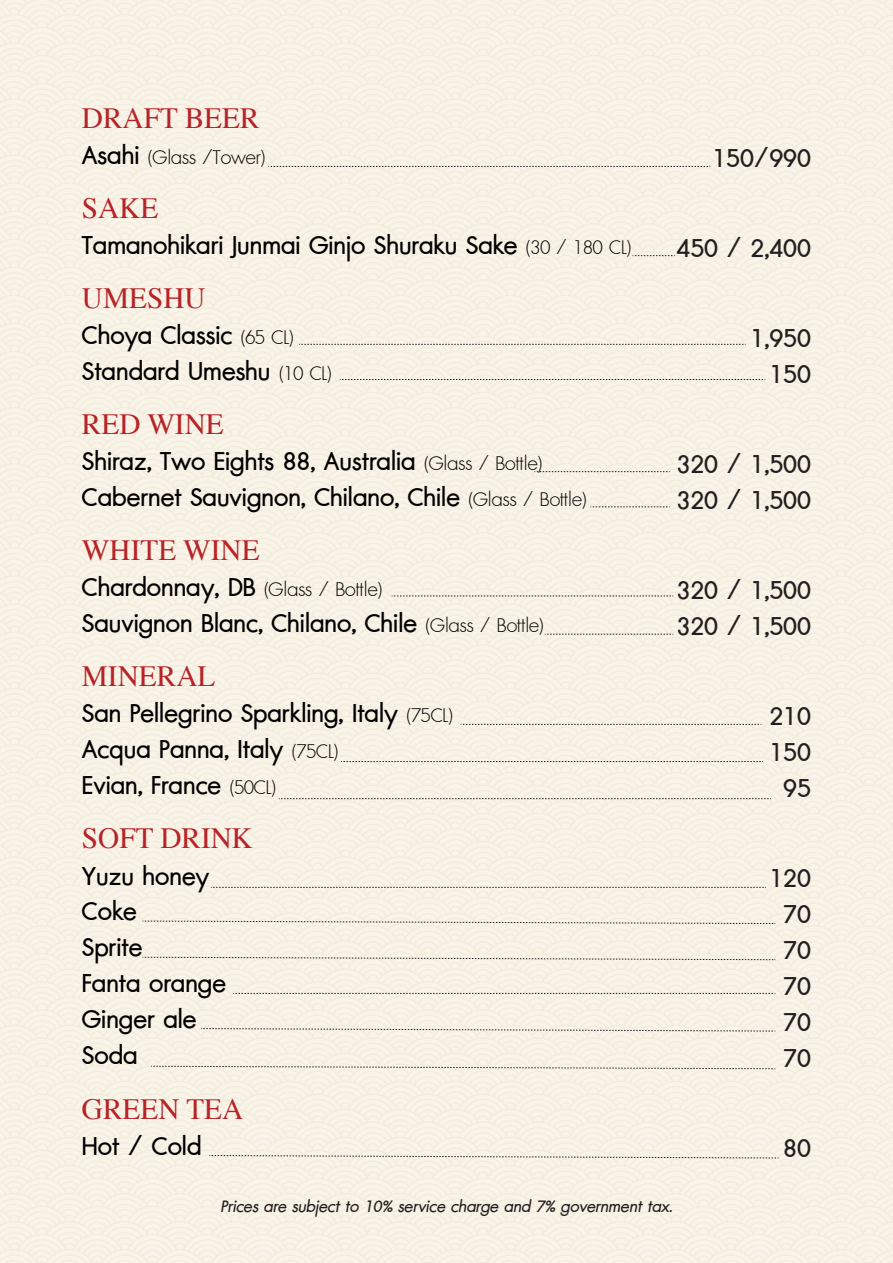
<style>
.page{position:relative;width:893px;height:1263px;background:#fff}
.page>*{position:absolute;margin:0;border:0;box-sizing:border-box;transform-origin:0 0}
.t1{font:33.75px/36px "DB Adman X";color:#010101}
.t2{font:33.75px/36px "DB Adman X";color:#231f20;text-align:center}
.t3{font:29.25px "Times";color:#b72327}
.t4{font:300 25.8px "DB Adman X";color:#010101}
.t5{font:italic 21.6px "DB Adman X";color:#231f20}
.s1{font-weight:400;font-size:33.75px}
.s2{font-weight:300;font-size:25.8px}
</style>
<div class="page">
<img style="left:0;top:0;width:893px;height:1263px">
<svg style="left:268px;top:166px;width:443px;height:1px"></svg>
<svg style="left:299px;top:344px;width:447px;height:1px"></svg>
<svg style="left:340px;top:379px;width:426px;height:1px"></svg>
<svg style="left:534px;top:471px;width:136px;height:1px"></svg>
<svg style="left:392px;top:596px;width:281px;height:1px"></svg>
<svg style="left:461px;top:724px;width:301px;height:1px"></svg>
<svg style="left:341px;top:761px;width:422px;height:1px"></svg>
<svg style="left:211px;top:887px;width:555px;height:1px"></svg>
<svg style="left:279px;top:798px;width:492px;height:1px"></svg>
<svg style="left:143px;top:921px;width:632px;height:3px;background:#d5cfc5"></svg>
<svg style="left:143px;top:957px;width:632px;height:3px;background:#d4cec4"></svg>
<svg style="left:201px;top:1028px;width:574px;height:4px;background:#dcd7cc"></svg>
<svg style="left:151px;top:1066px;width:624px;height:3px;background:#d4cec4"></svg>
<svg style="left:209px;top:1155px;width:570px;height:4px;background:#dcd7cc"></svg>
<svg style="left:233px;top:993px;width:542px;height:1px"></svg>
<svg style="left:590px;top:507px;width:80px;height:1px"></svg>
<svg style="left:545px;top:634px;width:128px;height:1px"></svg>
<svg style="left:633px;top:255px;width:42px;height:1px"></svg>
<p class="t3" style="left:82px;top:91px;width:179px">DRAFT BEER</p>
<p class="t4" style="left:82px;top:144px;width:185px"><span class="s1">Asahi</span> (Glass /Tower)</p>
<p class="t3" style="left:82px;top:181px;width:78px">SAKE</p>
<p class="t1" style="left:82px;top:228px;width:551px">Tamanohikari Junmai Ginjo Shuraku Sake <span class="s2">(30 / 180 CL)</span></p>
<p class="t3" style="left:82px;top:271px;width:125px">UMESHU</p>
<p class="t1" style="left:82px;top:318px;width:251px">Choya Classic <span class="s2">(65 CL)<br></span>Standard Umeshu <span class="s2">(10 CL)</span></p>
<p class="t3" style="left:82px;top:397px;width:143px">RED WINE</p>
<p class="t1" style="left:82px;top:444px;width:506px">Shiraz, Two Eights 88, Australia <span class="s2">(Glass / Bottle)<br></span>Cabernet Sauvignon, Chilano, Chile <span class="s2">(Glass / Bottle)</span></p>
<p class="t3" style="left:82px;top:523px;width:179px">WHITE WINE</p>
<p class="t4" style="left:82px;top:576px;width:302px"><span class="s1">Chardonnay, DB</span> (Glass / Bottle)</p>
<p class="t1" style="left:82px;top:606px;width:463px">Sauvignon Blanc, Chilano, Chile <span class="s2">(Glass / Bottle)</span></p>
<p class="t3" style="left:82px;top:649px;width:135px">MINERAL</p>
<p class="t1" style="left:82px;top:696px;width:372px">San Pellegrino Sparkling, Italy <span class="s2">(75CL)<br></span>Acqua Panna, Italy <span class="s2">(75CL)<br></span>Evian, France <span class="s2">(50CL)</span></p>
<p class="t3" style="left:82px;top:811px;width:173px">SOFT DRINK</p>
<p class="t1" style="left:82px;top:858px;width:146px">Yuzu honey<br>Coke<br>Sprite<br>Fanta orange<br>Ginger ale<br>Soda</p>
<p class="t3" style="left:82px;top:1081px;width:163px">GREEN TEA</p>
<p class="t1" style="left:82px;top:1128px;width:121px">Hot / Cold</p>
<p class="t2" style="left:712px;top:141px;width:100px">150/990</p>
<p class="t2" style="left:677px;top:231px;width:136px">450 / 2,400</p>
<p class="t2" style="left:750px;top:321px;width:62px">1,950<br>150</p>
<p class="t2" style="left:677px;top:447px;width:136px;text-align:left">320 / 1,500<br>320 / 1,500</p>
<p class="t2" style="left:677px;top:573px;width:136px;text-align:left">320 / 1,500<br>320 / 1,500</p>
<p class="t2" style="left:769px;top:699px;width:43px">210<br>150<br>95</p>
<p class="t2" style="left:769px;top:861px;width:43px">120<br>70<br>70<br>70<br>70<br>70</p>
<p class="t2" style="left:783px;top:1131px;width:29px">80</p>
<p class="t5" style="left:221px;top:1194px;width:453px">Prices are subject to 10% service charge and 7% government tax.</p>
</div>
